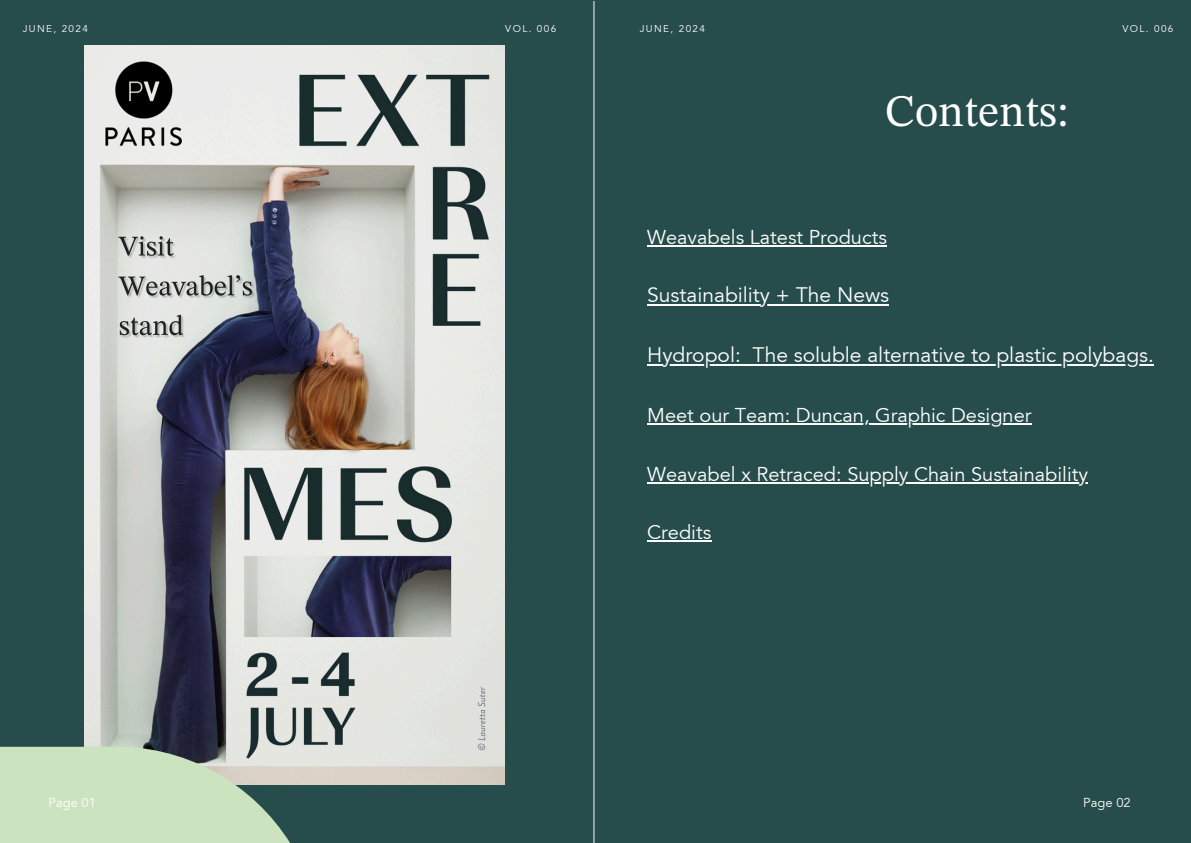
<style>
.page{position:relative;width:1191px;height:843px;background:#fff}
.page>*{position:absolute;margin:0;border:0;box-sizing:border-box;transform-origin:0 0}
.t1{font:45px "STIX Two Text";color:#fff}
.t2{font:21px "Avenir";color:#fff}
.t3{font:20px "Avenir";color:#fff}
.t4{font:13px "Avenir";color:#fff}
.t5{font:9.9px "Avenir";letter-spacing:.14em;color:#fff}
</style>
<div class="page">
<div style="left:0;top:0;width:1190px;height:842px;background:#264c4c"></div>
<img style="left:85px;top:46px;width:419px;height:738px">
<svg style="left:594px;top:2px;width:1px;height:840px"></svg>
<svg style="left:0;top:743px;width:291px;height:99px;background:#bcd0b4"></svg>
<hr style="left:647px;top:304px;width:242px;height:1px;background:#fff">
<hr style="left:647px;top:423px;width:384px;height:2px;background:#fff">
<hr style="left:647px;top:245px;width:239px;height:2px;background:#fff">
<hr style="left:647px;top:540px;width:64px;height:1px;background:#fff">
<hr style="left:647px;top:482px;width:440px;height:1px;background:#fff">
<hr style="left:647px;top:364px;width:93px;height:1px;background:#fff">
<svg style="left:740px;top:364px;width:12px;height:1px"></svg>
<hr style="left:752px;top:364px;width:401px;height:1px;background:#fff">
<img style="left:118px;top:235px;width:139px;height:106px">
<p class="t5" style="left:23px;top:23px;width:67px">JUNE, 2024</p>
<h4 class="t5" style="left:505px;top:23px;width:53px">VOL. 006</h4>
<h3 class="t5" style="left:639px;top:23px;width:67px">JUNE, 2024</h3>
<h3 class="t5" style="left:1122px;top:23px;width:53px">VOL. 006</h3>
<p class="t1" style="left:884px;top:92px;width:185px">Contents:</p>
<h1 class="t3" style="left:647px;top:225px;width:241px">Weavabels Latest Products</h1>
<p class="t2" style="left:647px;top:283px;width:243px">Sustainability + The News</p>
<h3 class="t2" style="left:647px;top:343px;width:95px">Hydropol:</h3>
<h3 class="t2" style="left:752px;top:343px;width:403px">The soluble alternative to plastic polybags.</h3>
<p class="t3" style="left:647px;top:403px;width:386px">Meet our Team: Duncan, Graphic Designer</p>
<h3 class="t3" style="left:647px;top:462px;width:442px">Weavabel x Retraced: Supply Chain Sustainability</h3>
<h3 class="t3" style="left:647px;top:520px;width:66px">Credits</h3>
<p class="t4" style="left:49px;top:795px;width:49px">Page 01</p>
<p class="t4" style="left:1083px;top:795px;width:49px">Page 02</p>
</div>
